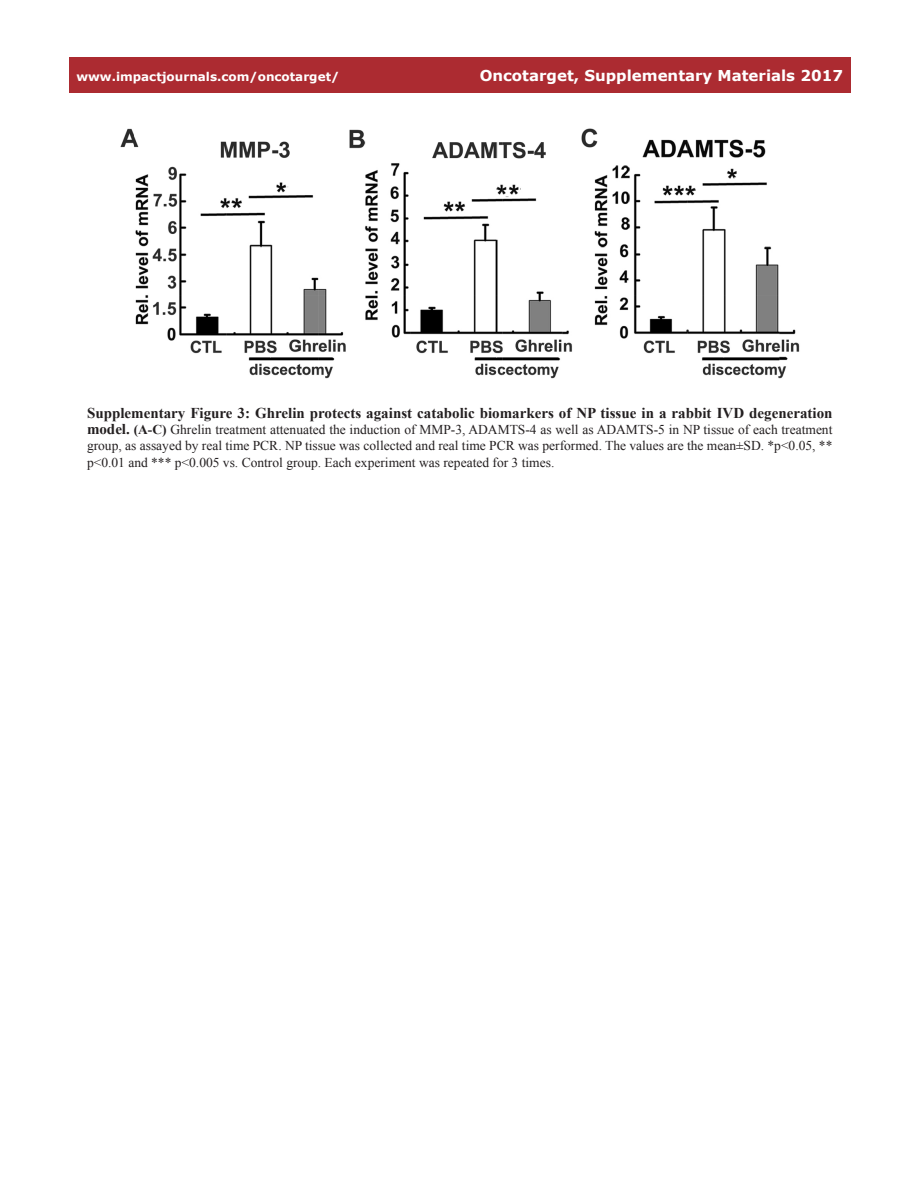
<style>
.page{position:relative;width:918px;height:1188px;background:#fff}
.page>*{position:absolute;margin:0;border:0;box-sizing:border-box;transform-origin:0 0}
.figuretext{font:700 15px "Times New Roman";color:#231f20}
.t1{font:700 15px "Verdana";color:#fff}
.figuretext-2{font:13.5px/16.2px "Times New Roman";color:#231f20;text-align:justify}
.t2{font:700 12px "Verdana";color:#fff}
.s1{font-weight:700;font-size:15px}
.s2{font-weight:700}
</style>
<div class="page">
<div style="left:69px;top:57px;width:781px;height:36px;background:#ac2b31"></div>
<img style="left:120px;top:128px;width:680px;height:251px">
<p class="t2" style="left:76px;top:68px;width:264px">www.impactjournals.com/oncotarget/</p>
<p class="t1" style="left:480px;top:65px;width:365px">Oncotarget, Supplementary Materials 2017</p>
<p class="figuretext" style="left:87px;top:403px;width:747px">Supplementary Figure 3: Ghrelin protects against catabolic biomarkers of NP tissue in a rabbit IVD degeneration</p>
<p class="figuretext-2" style="left:87px;top:421px;width:747px"><span class="s1">model.</span> <span class="s2">(A-C)</span> Ghrelin treatment attenuated the induction of MMP-3, ADAMTS-4 as well as ADAMTS-5 in NP tissue of each treatment group, as assayed by real time PCR. NP tissue was collected and real time PCR was performed. The values are the mean±SD. *p&lt;0.05, ** p&lt;0.01 and *** p&lt;0.005 vs. Control group. Each experiment was repeated for 3 times.</p>
</div>
